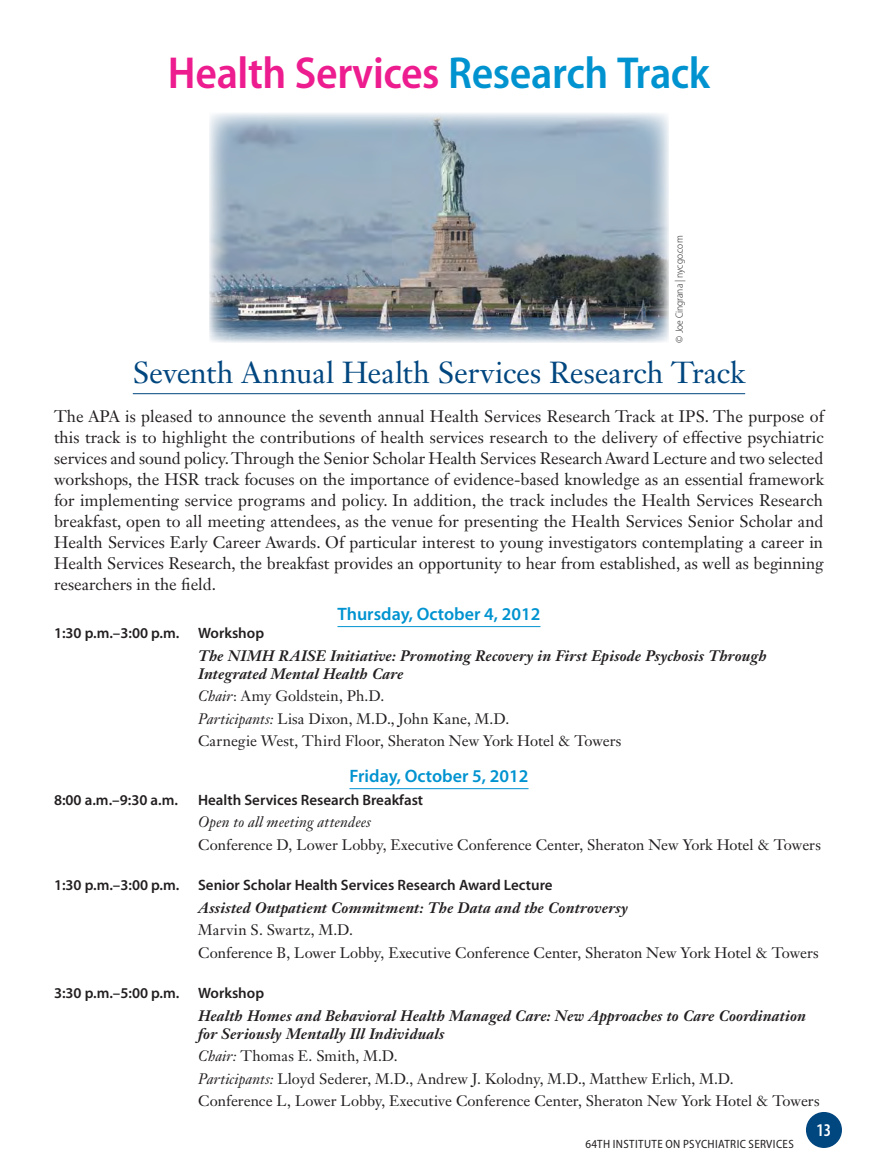
<style>
.page{position:relative;width:878px;height:1175px;background:#fff}
.page>*{position:absolute;margin:0;border:0;box-sizing:border-box;transform-origin:0 0}
.t1{font:600 semi-condensed 45px "Myriad Pro";letter-spacing:-.01em;color:#ed1c8f}
.t2{font:30px "Janson Text LT Std";letter-spacing:-.005em;color:#00467f}
.t3{font:600 18px "Myriad Pro";color:#0093d0}
.t4{font:600 condensed 18px "Myriad Pro";color:#fff}
.t5{font:16.5px/21px "Janson Text LT Std";color:#231f20;text-align:justify}
.t6{font:15px/22.5px "Janson Text LT Std";color:#231f20}
.t7{font:italic 700 15px/18px "Janson Text LT Std";letter-spacing:.01em;color:#231f20}
.t8{font:600 15px "Myriad Pro";color:#231f20}
.t9{font:italic 15px "Janson Text LT Std";letter-spacing:.01em;color:#231f20}
.t10{font:semi-condensed 12px "Myriad Pro";letter-spacing:.03em;color:#231f20}
.t11{font:300 semi-condensed 10.5px "Myriad Pro";color:#231f20}
.s1{color:#0093d0}
.s2{font-style:italic}
</style>
<div class="page">
<div style="left:806px;top:1112px;width:36px;height:36px;background:#00467f;border-radius:50%"></div>
<hr style="left:133px;top:393px;width:612px;height:1px;background:#00467f">
<hr style="left:337px;top:626px;width:203px;height:1px;background:#0093d0">
<hr style="left:349px;top:788px;width:179px;height:1px;background:#0093d0">
<img style="left:209px;top:113px;width:460px;height:229px">
<h1 class="t1" style="left:168px;top:44px;width:543px">Health Services <span class="s1">Research Track</span></h1>
<p class="t11" style="left:673px;top:342px;width:108px;rotate:-90deg">© Joe Cingrana | nycgo.com</p>
<h2 class="t2" style="left:133px;top:353px;width:613px">Seventh Annual Health Services Research Track</h2>
<p class="t5" style="left:54px;top:406px;width:771px">The APA is pleased to announce the seventh annual Health Services Research Track at IPS. The purpose of this track is to highlight the contributions of health services research to the delivery of effective psychiatric services and sound policy. Through the Senior Scholar Health Services Research Award Lecture and two selected workshops, the HSR track focuses on the importance of evidence-based knowledge as an essential framework for implementing service programs and policy. In addition, the track includes the Health Services Research breakfast, open to all meeting attendees, as the venue for presenting the Health Services Senior Scholar and Health Services Early Career Awards. Of particular interest to young investigators contemplating a career in Health Services Research, the breakfast provides an opportunity to hear from established, as well as beginning researchers in the field.</p>
<p class="t3" style="left:337px;top:602px;width:204px">Thursday, October 4, 2012</p>
<p class="t8" style="left:54px;top:623px;width:211px">1:30 p.m.–3:00 p.m. Workshop</p>
<p class="t7" style="left:198px;top:646px;width:570px">The NIMH RAISE Initiative: Promoting Recovery in First Episode Psychosis Through<br>Integrated Mental Health Care</p>
<p class="t6" style="left:198px;top:684px;width:425px"><span class="s2">Chair</span>: Amy Goldstein, Ph.D.<br><span class="s2">Participants:</span> Lisa Dixon, M.D., John Kane, M.D.<br>Carnegie West, Third Floor, Sheraton New York Hotel &amp; Towers</p>
<p class="t3" style="left:349px;top:764px;width:180px">Friday, October 5, 2012</p>
<p class="t8" style="left:54px;top:790px;width:125px">8:00 a.m.–9:30 a.m.</p>
<p class="t8" style="left:198px;top:790px;width:227px">Health Services Research Breakfast</p>
<p class="t9" style="left:198px;top:813px;width:174px">Open to all meeting attendees</p>
<p class="t6" style="left:198px;top:833px;width:624px">Conference D, Lower Lobby, Executive Conference Center, Sheraton New York Hotel &amp; Towers</p>
<p class="t8" style="left:54px;top:875px;width:500px">1:30 p.m.–3:00 p.m. Senior Scholar Health Services Research Award Lecture</p>
<p class="t7" style="left:198px;top:898px;width:431px">Assisted Outpatient Commitment: The Data and the Controversy</p>
<p class="t6" style="left:198px;top:918px;width:622px">Marvin S. Swartz, M.D.<br>Conference B, Lower Lobby, Executive Conference Center, Sheraton New York Hotel &amp; Towers</p>
<p class="t8" style="left:54px;top:983px;width:211px">3:30 p.m.–5:00 p.m. Workshop</p>
<p class="t7" style="left:198px;top:1006px;width:609px">Health Homes and Behavioral Health Managed Care: New Approaches to Care Coordination for Seriously Mentally Ill Individuals</p>
<p class="t6" style="left:198px;top:1044px;width:623px"><span class="s2">Chair:</span> Thomas E. Smith, M.D.<br><span class="s2">Participants:</span> Lloyd Sederer, M.D., Andrew J. Kolodny, M.D., Matthew Erlich, M.D.<br>Conference L, Lower Lobby, Executive Conference Center, Sheraton New York Hotel &amp; Towers</p>
<p class="t10" style="left:585px;top:1136px;width:210px">64TH INSTITUTE ON PSYCHIATRIC SERVICES</p>
<p class="t4" style="left:816px;top:1118px;width:16px">13</p>
</div>
